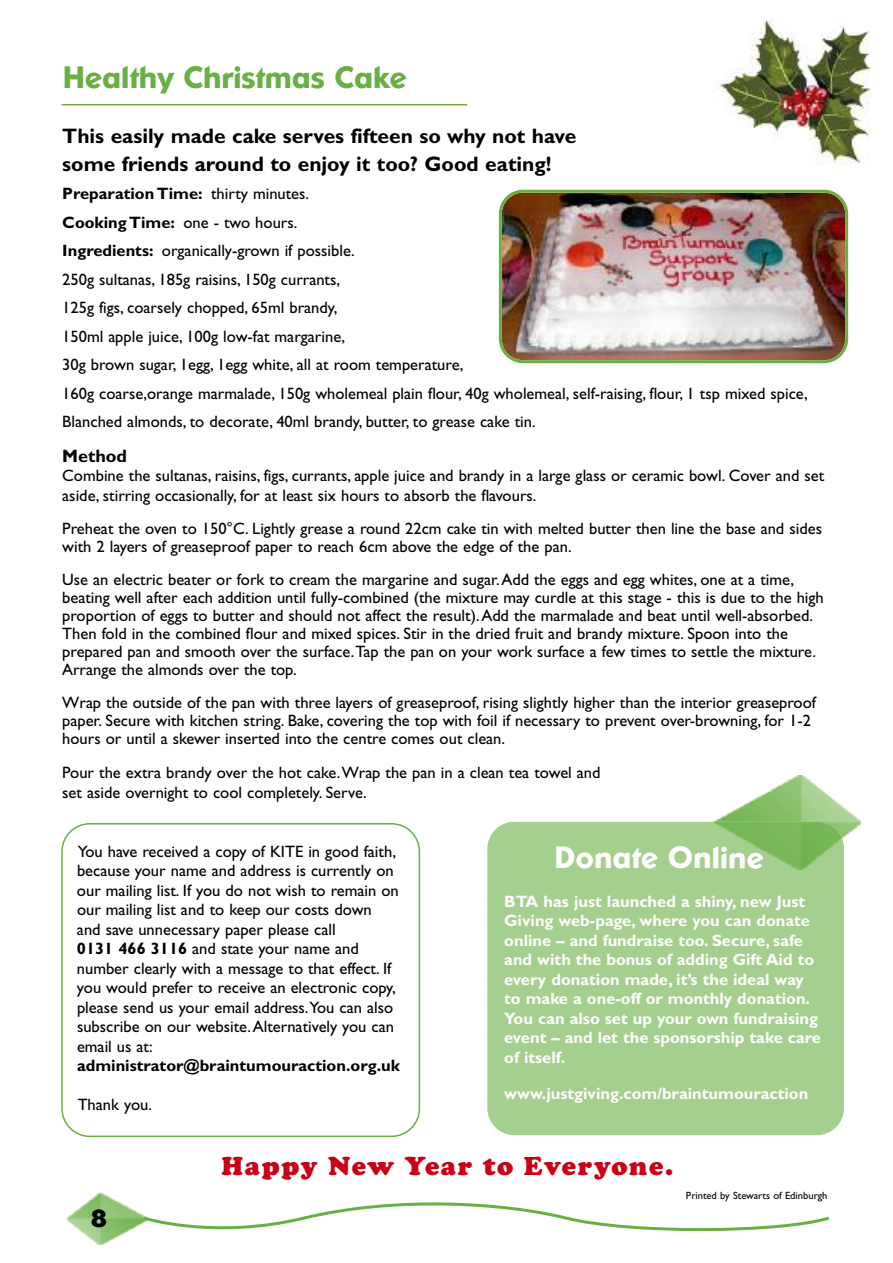
<style>
.page{position:relative;width:893px;height:1263px;background:#fff}
.page>*{position:absolute;margin:0;border:0;box-sizing:border-box;transform-origin:0 0}
.t1{font:600 30px "Ornitons";color:#69af44}
.t2{font:600 30px "Ornitons";color:#fff}
.t3{font:900 27px "Cooper";letter-spacing:.06em;color:#ca0016}
.t4{font:700 24px "Ornitons";color:#000}
.t5{font:700 21px/27.3px "Gill Sans";color:#000}
.t6{font:700 18px "Gill Sans";color:#000}
.t7{font:16.5px/19.5px "Gill Sans";color:#000}
.t8{font:700 16.5px/19.5px "Gill Sans";color:#fff}
.t9{font:700 16.5px "Gill Sans";color:#000}
.t10{font:10.5px "Gill Sans";color:#000}
.s1{font-weight:700}
</style>
<div class="page">
<img style="left:713px;top:19px;width:158px;height:156px">
<img style="left:66px;top:1192px;width:75px;height:53px">
<svg style="left:141px;top:1202px;width:689px;height:29px"></svg>
<svg style="left:61px;top:823px;width:359px;height:314px"></svg>
<div style="left:487px;top:822px;width:357px;height:313px;background:#a5cf8f;border-radius:27px"></div>
<img style="left:712px;top:775px;width:149px;height:63px">
<img style="left:712px;top:822px;width:132px;height:48px">
<img style="left:713px;top:846px;width:50px;height:23px">
<hr style="left:62px;top:104px;width:405px;height:1px;background:#69af44">
<img style="left:499px;top:190px;width:349px;height:173px">
<h1 class="t1" style="left:63px;top:60px;width:345px">Healthy Christmas Cake</h1>
<p class="t5" style="left:62px;top:125px;width:516px">This easily made cake serves fifteen so why not have some friends around to enjoy it too? Good eating!</p>
<p class="t7" style="left:62px;top:181px;width:747px;line-height:28.5px"><span class="s1">Preparation Time:</span> thirty minutes.<br><span class="s1">Cooking Time:</span> one - two hours.<br><span class="s1">Ingredients:</span> organically-grown if possible.<br>250g sultanas, 185g raisins, 150g currants,<br>125g figs, coarsely chopped, 65ml brandy,<br>150ml apple juice, 100g low-fat margarine,<br>30g brown sugar, 1egg, 1egg white, all at room temperature,<br>160g coarse,orange marmalade, 150g wholemeal plain flour, 40g wholemeal, self-raising, flour, 1 tsp mixed spice, Blanched almonds, to decorate, 40ml brandy, butter, to grease cake tin.</p>
<p class="t6" style="left:62px;top:449px;width:66px">Method</p>
<p class="t7" style="left:62px;top:467px;width:763px">Combine the sultanas, raisins, figs, currants, apple juice and brandy in a large glass or ceramic bowl. Cover and set aside, stirring occasionally, for at least six hours to absorb the flavours.</p>
<p class="t7" style="left:62px;top:521px;width:761px;line-height:18px">Preheat the oven to 150°C. Lightly grease a round 22cm cake tin with melted butter then line the base and sides with 2 layers of greaseproof paper to reach 6cm above the edge of the pan.</p>
<p class="t7" style="left:62px;top:572px;width:763px;line-height:18px">Use an electric beater or fork to cream the margarine and sugar.Add the eggs and egg whites, one at a time, beating well after each addition until fully-combined (the mixture may curdle at this stage - this is due to the high proportion of eggs to butter and should not affect the result).Add the marmalade and beat until well-absorbed.<br>Then fold in the combined flour and mixed spices. Stir in the dried fruit and brandy mixture. Spoon into the prepared pan and smooth over the surface.Tap the pan on your work surface a few times to settle the mixture.<br>Arrange the almonds over the top.</p>
<p class="t7" style="left:62px;top:695px;width:755px;line-height:18px">Wrap the outside of the pan with three layers of greaseproof, rising slightly higher than the interior greaseproof paper. Secure with kitchen string. Bake, covering the top with foil if necessary to prevent over-browning, for 1-2 hours or until a skewer inserted into the centre comes out clean.</p>
<p class="t7" style="left:62px;top:764px;width:540px">Pour the extra brandy over the hot cake.Wrap the pan in a clean tea towel and set aside overnight to cool completely. Serve.</p>
<p class="t7" style="left:77px;top:843px;width:323px">You have received a copy of KITE in good faith, because your name and address is currently on our mailing list. If you do not wish to remain on our mailing list and to keep our costs down and save unnecessary paper please call<br><span class="s1">0131 466 3116</span> and state your name and number clearly with a message to that effect. If you would prefer to receive an electronic copy, please send us your email address.You can also subscribe on our website.Alternatively you can email us at:</p>
<p class="t9" style="left:77px;top:1059px;width:324px">administrator@braintumouraction.org.uk</p>
<p class="t7" style="left:78px;top:1096px;width:76px">Thank you.</p>
<h1 class="t2" style="left:555px;top:840px;width:211px">Donate Online</h1>
<p class="t8" style="left:504px;top:893px;width:318px">BTA has just launched a shiny, new Just Giving web-page, where you can donate online – and fundraise too. Secure, safe and with the bonus of adding Gift Aid to every donation made, it’s the ideal way to make a one-off or monthly donation.<br>You can also set up your own fundraising event – and let the sponsorship take care of itself.</p>
<p class="t8" style="left:504px;top:1085px;width:306px">www.justgiving.com/braintumouraction</p>
<h3 class="t4" style="left:91px;top:1205px;width:18px">8</h3>
<h2 class="t3" style="left:222px;top:1150px;width:453px">Happy New Year to Everyone.</h2>
<p class="t10" style="left:686px;top:1192px;width:143px">Printed by Stewarts of Edinburgh</p>
</div>
